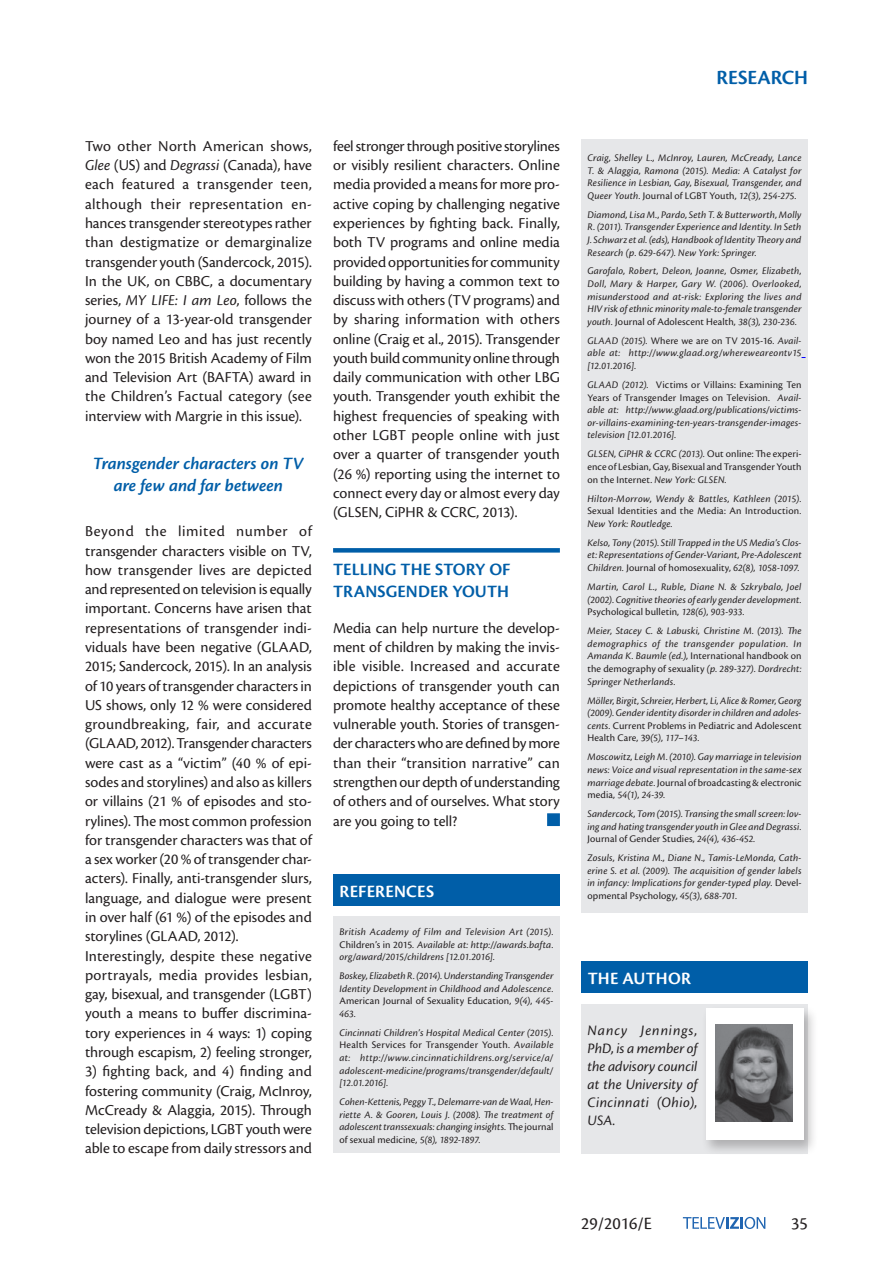
<style>
.page{position:relative;width:893px;height:1263px;background:#fff}
.page>*{position:absolute;margin:0;border:0;box-sizing:border-box;transform-origin:0 0}
.t1{font:600 21px "Cronos Pro";letter-spacing:-.005em;color:#005ea8}
.t2{font:italic 600 18px/22.5px "Cronos Pro";color:#005ea8;text-align:center}
.t3{font:600 18px/22.5px "Cronos Pro";letter-spacing:.005em;color:#005ea8}
.t4{font:600 18px "Cronos Pro";letter-spacing:.01em;color:#fff}
.t5{font:18px "Cronos Pro";color:#231f20}
.t6{font:15.75px/19.4px "Cronos Pro";color:#231f20;text-align:justify}
.t7{font:italic 15px/18px "Cronos Pro";letter-spacing:.005em;color:#231f20;text-align:justify}
.t8{font:italic 10.5px/12.6px "Cronos Pro";letter-spacing:.015em;color:#231f20;text-align:justify}
.t9{font:10.5px/12.6px "Cronos Pro";letter-spacing:.01em;color:#231f20;text-align:justify}
.s1{font-style:italic}
.s2{font-style:normal}
</style>
<div class="page">
<div style="left:333px;top:548px;width:227px;height:5px;background:#005ea8"></div>
<div style="left:333px;top:916px;width:227px;height:237px;background:#e6e7e9"></div>
<div style="left:333px;top:874px;width:227px;height:32px;background:#005ea8"></div>
<div style="left:581px;top:1004px;width:227px;height:149px;background:#e6e7e9"></div>
<div style="left:702px;top:1006px;width:116px;height:150px;background:#231f20;opacity:.28"></div>
<div style="left:706px;top:1008px;width:98px;height:132px;background:#fff"></div>
<div style="left:581px;top:961px;width:227px;height:32px;background:#005ea8"></div>
<img style="left:715px;top:1024px;width:78px;height:97px">
<div style="left:581px;top:139px;width:227px;height:773px;background:#e6e7e9"></div>
<svg style="left:683px;top:1217px;width:82px;height:12px"></svg>
<div style="left:547px;top:813px;width:13px;height:13px;background:#005ea8;border:2px solid #005ea8"></div>
<p class="t6" style="left:85px;top:136px;width:228px">Two other North American shows, <span class="s1">Glee</span> (US) and <span class="s1">Degrassi</span> (Canada), have each featured a transgender teen, although their representation en&shy;hances transgender stereotypes rather than destigmatize or demarginalize transgender youth (Sandercock, 2015).<br>In the UK, on CBBC, a documentary series, <span class="s1">MY LIFE: I am Leo</span>, follows the journey of a 13-year-old transgender boy named Leo and has just recently won the 2015 British Academy of Film and Television Art (BAFTA) award in the Children’s Factual category (see interview with Margrie in this issue).</p>
<h2 class="t2" style="left:93px;top:452px;width:212px">Transgender characters on TV are few and far between</h2>
<p class="t6" style="left:85px;top:522px;width:228px;text-align:left">Beyond the limited number of transgender characters visible on TV, how transgender lives are depicted and represented on television is equally important. Concerns have arisen that representations of transgender indi&shy;viduals have been negative (GLAAD, 2015; Sandercock, 2015). In an analysis of 10 years of transgender characters in US shows, only 12 % were considered groundbreaking, fair, and accurate (GLAAD, 2012). Transgender characters were cast as a “victim” (40 % of epi&shy;sodes and storylines) and also as killers or villains (21 % of episodes and sto&shy;rylines). The most common profession for transgender characters was that of a sex worker (20 % of transgender char&shy;acters). Finally, anti-transgender slurs, language, and dialogue were present in over half (61 %) of the episodes and storylines (GLAAD, 2012).<br>Interestingly, despite these negative portrayals, media provides lesbian, gay, bisexual, and transgender (LGBT) youth a means to buffer discrimina&shy;tory experiences in 4 ways: 1) coping through escapism, 2) feeling stronger,</p>
<h3 class="t6" style="left:85px;top:1062px;width:228px">3) fighting back, and 4) finding and fostering community (Craig, McInroy, McCready &amp; Alaggia, 2015). Through television depictions, LGBT youth were able to escape from daily stressors and</h3>
<p class="t6" style="left:333px;top:136px;width:228px">feel stronger through positive storylines or visibly resilient characters. Online media provided a means for more pro&shy;active coping by challenging negative experiences by fighting back. Finally, both TV programs and online media provided opportunities for community building by having a common text to discuss with others (TV programs) and by sharing information with others online (Craig et al., 2015). Transgender youth build community online through daily communication with other LBG youth. Transgender youth exhibit the highest frequencies of speaking with other LGBT people online with just over a quarter of transgender youth (26 %) reporting using the internet to connect every day or almost every day (GLSEN, CiPHR &amp; CCRC, 2013).</p>
<h2 class="t3" style="left:333px;top:558px;width:179px">TELLING THE STORY OF<br>TRANSGENDER YOUTH</h2>
<p class="t6" style="left:333px;top:618px;width:228px">Media can help nurture the develop&shy;ment of children by making the invis&shy;ible visible. Increased and accurate depictions of transgender youth can promote healthy acceptance of these vulnerable youth. Stories of transgen&shy;der characters who are defined by more than their “transition narrative” can strengthen our depth of understanding of others and of ourselves. What story are you going to tell?</p>
<h2 class="t4" style="left:340px;top:881px;width:96px">REFERENCES</h2>
<p class="t8" style="left:339px;top:925px;width:216px">British Academy of Film and Television Art (2015).<br><span class="s2">Children’s in 2015</span>. Available at: http://awards.bafta. org/award/2015/childrens [12.01.2016].</p>
<p class="t8" style="left:339px;top:970px;width:216px">Boskey, Elizabeth R. (2014). Understanding Transgender Identity Development in Childhood and Adolescence.<br><span class="s2">American Journal of Sexuality Education</span>, 9(4), 445- 463.</p>
<p class="t8" style="left:339px;top:1026px;width:216px">Cincinnati Children’s Hospital Medical Center (2015).<br><span class="s2">Health Services for Transgender Youth</span>. Available at: http://www.cincinnatichildrens.org/service/a/ adolescent-medicine/programs/transgender/default/ [12.01.2016].</p>
<p class="t8" style="left:339px;top:1096px;width:216px">Cohen‐Kettenis, Peggy T., Delemarre‐van de Waal, Hen&shy;riette A. &amp; Gooren, Louis J. (2008). The treatment of adolescent transsexuals: changing insights. <span class="s2">The journal of sexual medicine</span>, 5(8), 1892-1897.</p>
<h1 class="t1" style="left:717px;top:65px;width:93px">RESEARCH</h1>
<p class="t8" style="left:587px;top:151px;width:216px">Craig, Shelley L., McInroy, Lauren, McCready, Lance T. &amp; Alaggia, Ramona (2015). Media: A Catalyst for Resilience in Lesbian, Gay, Bisexual, Transgender, and Queer Youth. <span class="s2">Journal of LGBT Youth</span>, 12(3), 254-275.</p>
<p class="t8" style="left:587px;top:208px;width:216px">Diamond, Lisa M., Pardo, Seth T. &amp; Butterworth, Molly R. (2011). Transgender Experience and Identity. In Seth J. Schwarz et al. (eds), Handbook of Identity Theory and Research (p. 629-647). New York: Springer.</p>
<p class="t8" style="left:587px;top:265px;width:216px">Garofalo, Robert, Deleon, Joanne, Osmer, Elizabeth, Doll, Mary &amp; Harper, Gary W. (2006). Overlooked, misunderstood and at-risk: Exploring the lives and HIV risk of ethnic minority male-to-female transgender youth. <span class="s2">Journal of Adolescent Health</span>, 38(3), 230-236.</p>
<p class="t8" style="left:587px;top:334px;width:216px">GLAAD (2015). <span class="s2">Where we are on TV 2015-16</span>. Avail&shy;able at: http://www.glaad.org/whereweareontv15 [12.01.2016].</p>
<p class="t8" style="left:587px;top:379px;width:216px">GLAAD (2012). <span class="s2">Victims or Villains: Examining Ten Years of Transgender Images on Television</span>. Avail&shy;able at: http://www.glaad.org/publications/victims&shy;or-villains-examining-ten-years-transgender-images&shy;television [12.01.2016].</p>
<p class="t9" style="left:587px;top:448px;width:216px"><span class="s1">GLSEN, CiPHR &amp; CCRC (2013).</span> Out online: The experi&shy;ence of Lesbian, Gay, Bisexual and Transgender Youth on the Internet. <span class="s1">New York: GLSEN.</span></p>
<p class="t8" style="left:587px;top:492px;width:216px">Hilton-Morrow, Wendy &amp; Battles, Kathleen (2015).<br><span class="s2">Sexual Identities and the Media: An Introduction</span>.<br>New York: Routledge.</p>
<p class="t8" style="left:587px;top:536px;width:216px">Kelso, Tony (2015). Still Trapped in the US Media’s Clos&shy;et: Representations of Gender-Variant, Pre-Adolescent Children. <span class="s2">Journal of homosexuality</span>, 62(8), 1058-1097.</p>
<p class="t8" style="left:587px;top:580px;width:216px">Martin, Carol L., Ruble, Diane N. &amp; Szkrybalo, Joel (2002). Cognitive theories of early gender development.<br><span class="s2">Psychological bulletin</span>, 128(6), 903-933.</p>
<p class="t8" style="left:587px;top:625px;width:216px">Meier, Stacey C. &amp; Labuski, Christine M. (2013). The demographics of the transgender population. In Amanda K. Baumle (ed.), <span class="s2">International handbook on the demography of sexuality</span> (p. 289-327). Dordrecht:<br>Springer Netherlands.</p>
<p class="t8" style="left:587px;top:694px;width:216px">Möller, Birgit, Schreier, Herbert, Li, Alice &amp; Romer, Georg (2009). Gender identity disorder in children and adoles&shy;cents. <span class="s2">Current Problems in Pediatric and Adolescent Health Care, 39</span>(5), 117–143.</p>
<p class="t8" style="left:587px;top:751px;width:216px">Moscowitz, Leigh M. (2010). Gay marriage in television news: Voice and visual representation in the same-sex marriage debate. <span class="s2">Journal of broadcasting &amp; electronic media</span>, 54(1), 24-39.</p>
<p class="t8" style="left:587px;top:808px;width:216px">Sandercock, Tom (2015). Transing the small screen: lov&shy;ing and hating transgender youth in Glee and Degrassi.<br><span class="s2">Journal of Gender Studies</span>, 24(4), 436-452.</p>
<p class="t8" style="left:587px;top:852px;width:216px">Zosuls, Kristina M., Diane N., Tamis-LeMonda, Cath&shy;erine S. et al. (2009). The acquisition of gender labels in infancy: Implications for gender-typed play. <span class="s2">Devel&shy;opmental Psychology</span>, 45(3), 688-701.</p>
<h2 class="t4" style="left:588px;top:968px;width:105px">THE AUTHOR</h2>
<h3 class="t7" style="left:588px;top:1022px;width:111px">Nancy Jennings, PhD, is a member of the advisory council at the University of Cincinnati (Ohio), USA.</h3>
<h2 class="t5" style="left:581px;top:1213px;width:72px">29/2016/E</h2>
<h2 class="t5" style="left:791px;top:1213px;width:18px">35</h2>
</div>
